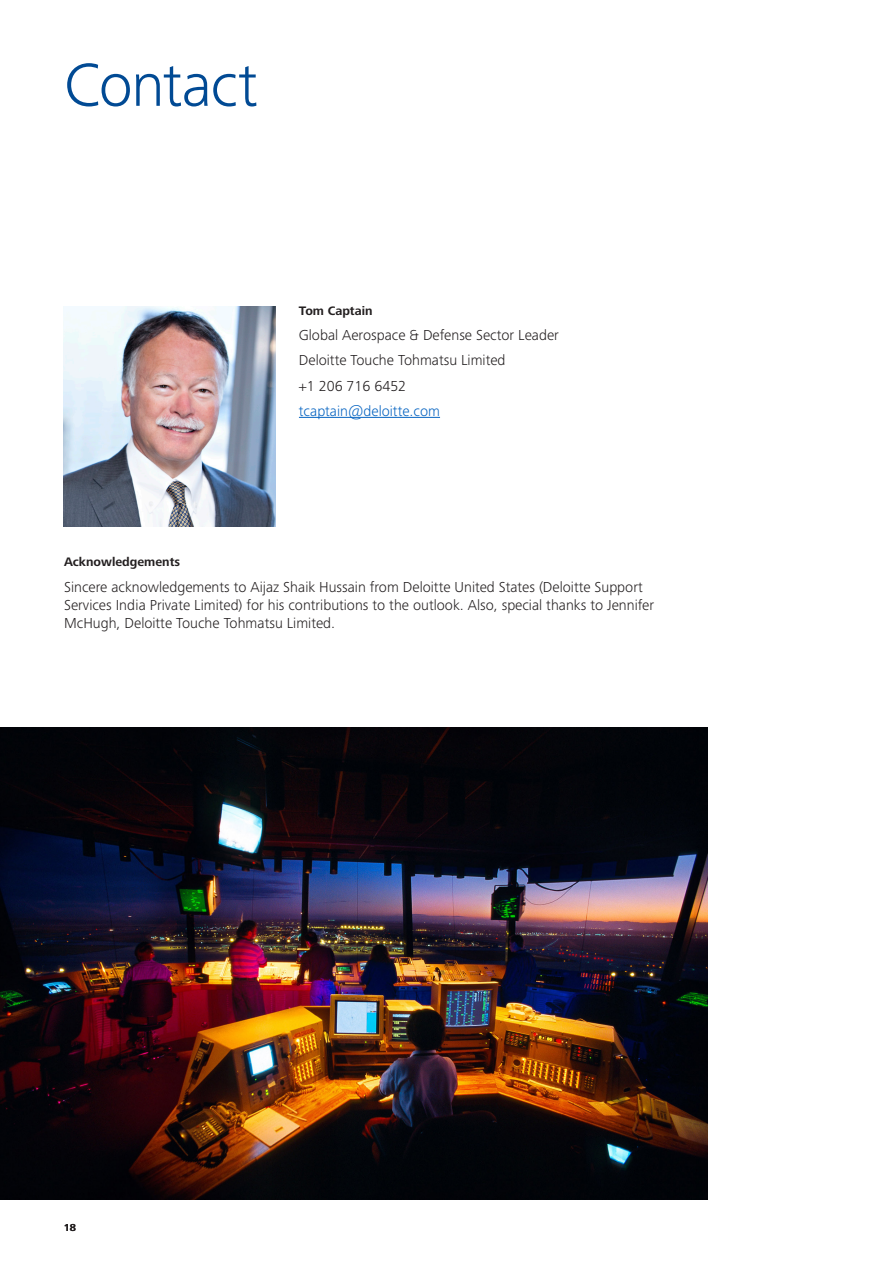
<style>
.page{position:relative;width:893px;height:1263px;background:#fff}
.page>*{position:absolute;margin:0;border:0;box-sizing:border-box;transform-origin:0 0}
.A_Page_heading__30-5{font:300 63px "Frutiger Next Pro";letter-spacing:-.025em;color:#014a94}
.Body_copy__8_5_12pt{font:300 15px/18px "Frutiger Next Pro";color:#231f20}
.Body_copy__8_5_12pt-2{font:300 15px "Frutiger Next Pro";color:#0563c1}
.C_Subhead__8_5_12pt{font:700 12.75px "Frutiger Next Pro";color:#231f20}
.t1{font:700 10.5px "Frutiger Next Pro";color:#231f20}
</style>
<div class="page">
<hr style="left:299px;top:417px;width:141px;height:1px;background:#0563c1">
<img style="left:64px;top:306px;width:211px;height:221px">
<img style="left:0;top:728px;width:707px;height:471px">
<p class="A_Page_heading__30-5" style="left:64px;top:49px;width:196px">Contact</p>
<p class="C_Subhead__8_5_12pt" style="left:299px;top:303px;width:75px">Tom Captain</p>
<p class="Body_copy__8_5_12pt" style="left:299px;top:326px;width:261px">Global Aerospace &amp; Defense Sector Leader</p>
<p class="Body_copy__8_5_12pt" style="left:299px;top:351px;width:208px">Deloitte Touche Tohmatsu Limited</p>
<p class="Body_copy__8_5_12pt" style="left:299px;top:377px;width:109px">+1 206 716 6452</p>
<p class="Body_copy__8_5_12pt-2" style="left:299px;top:402px;width:143px">tcaptain@deloitte.com</p>
<p class="C_Subhead__8_5_12pt" style="left:64px;top:555px;width:118px">Acknowledgements</p>
<p class="Body_copy__8_5_12pt" style="left:64px;top:577px;width:591px">Sincere acknowledgements to Aijaz Shaik Hussain from Deloitte United States (Deloitte Support<br>Services India Private Limited) for his contributions to the outlook. Also, special thanks to Jennifer<br>McHugh, Deloitte Touche Tohmatsu Limited.</p>
<p class="t1" style="left:64px;top:1221px;width:14px">18</p>
</div>
